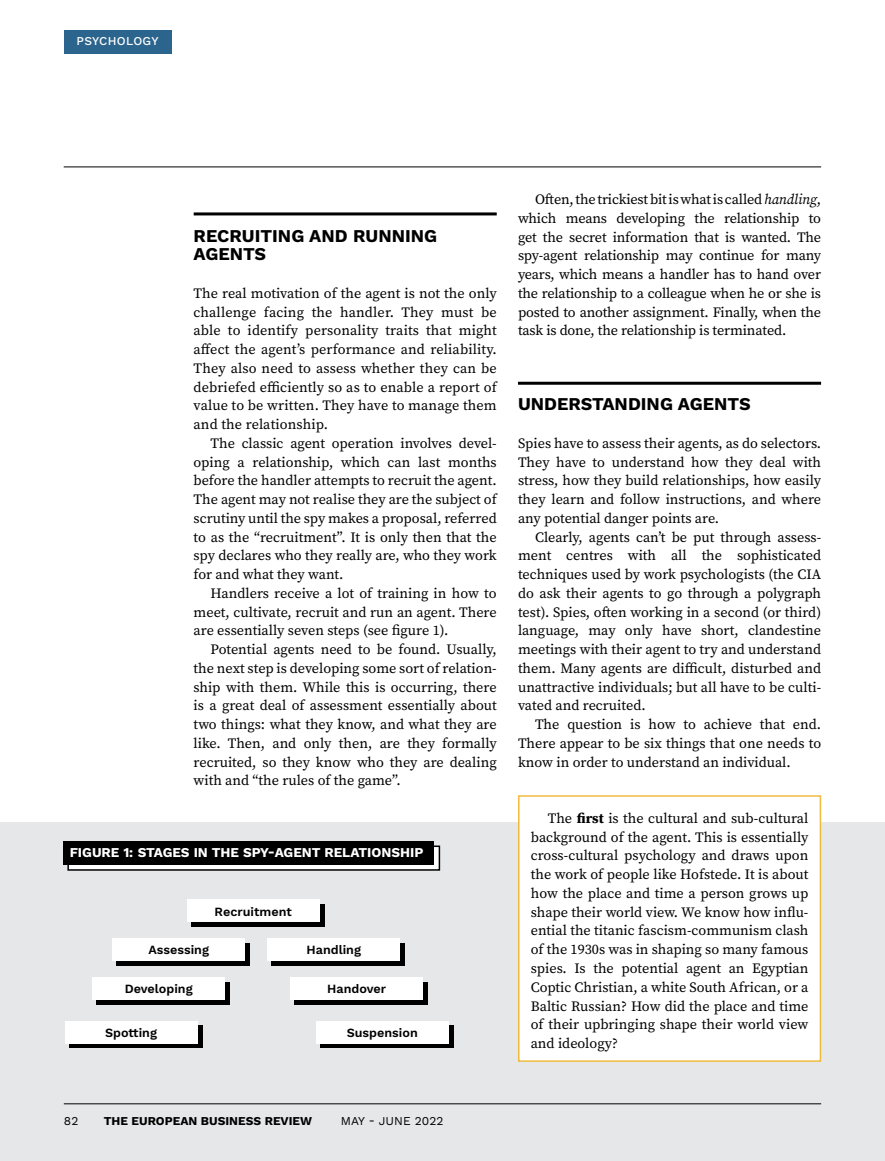
<style>
.page{position:relative;width:885px;height:1161px;background:#fff}
.page>*{position:absolute;margin:0;border:0;box-sizing:border-box;transform-origin:0 0}
.t1{font:700 18px/18.8px "Work Sans";color:#000}
.t2{font:14.25px/18.8px "Source Serif Pro";color:#000;text-align:justify}
.t3{font:700 13.5px "Work Sans";color:#fff}
.t4{font:600 12.6px "Work Sans";color:#000}
.t5{font:700 12px "Work Sans";color:#000}
.t6{font:12px "Work Sans";color:#000}
.t7{font:500 12px "Work Sans";letter-spacing:.025em;color:#fff}
.s1{font-style:italic}
.s2{font-weight:700}
</style>
<div class="page">
<div style="left:0;top:823px;width:884px;height:338px;background:#e6e7e8"></div>
<hr style="left:64px;top:1103px;width:757px;height:1px;background:#000">
<hr style="left:64px;top:166px;width:757px;height:1px;background:#000">
<hr style="left:194px;top:212px;width:302px;height:3px;background:#000">
<div style="left:518px;top:795px;width:303px;height:267px;background:#fff;border:2px solid #f0ba3f"></div>
<hr style="left:518px;top:382px;width:303px;height:3px;background:#000">
<svg style="left:70px;top:848px;width:367px;height:20px;background:#bfbfbf"></svg>
<div style="left:67px;top:845px;width:373px;height:26px;border:2px solid #000"></div>
<div style="left:63px;top:841px;width:370px;height:23px;background:#000"></div>
<div style="left:191px;top:904px;width:133px;height:22px;background:#000"></div>
<div style="left:117px;top:943px;width:133px;height:22px;background:linear-gradient(to right,#000,#000)"></div>
<div style="left:96px;top:982px;width:134px;height:22px;background:linear-gradient(to right,#000,#000)"></div>
<svg style="left:69px;top:1026px;width:133px;height:22px"></svg>
<div style="left:271px;top:943px;width:134px;height:22px;background:linear-gradient(to right,#000,#000)"></div>
<div style="left:294px;top:982px;width:133px;height:22px;background:linear-gradient(to right,#000,#000)"></div>
<div style="left:320px;top:1026px;width:133px;height:22px;background:linear-gradient(to right,#000,#000)"></div>
<div style="left:187px;top:900px;width:133px;height:22px;background:#fff"></div>
<div style="left:112px;top:938px;width:133px;height:22px;background:#fff"></div>
<div style="left:92px;top:977px;width:133px;height:22px;background:#fff"></div>
<div style="left:65px;top:1021px;width:132px;height:22px;background:#fff"></div>
<div style="left:267px;top:938px;width:133px;height:22px;background:#fff"></div>
<div style="left:290px;top:977px;width:133px;height:22px;background:#fff"></div>
<div style="left:316px;top:1021px;width:133px;height:22px;background:#fff"></div>
<div style="left:64px;top:30px;width:108px;height:24px;background:#2b648d"></div>
<p class="t7" style="left:76px;top:34px;width:84px">PSYCHOLOGY</p>
<p class="t1" style="left:193px;top:227px;width:245px">RECRUITING AND RUNNING<br>AGENTS</p>
<p class="t2" style="left:193px;top:284px;width:304px">The real motivation of the agent is not the only challenge facing the handler. They must be able to identify personality traits that might affect the agent’s performance and reliability.<br>They also need to assess whether they can be debriefed efficiently so as to enable a report of value to be written. They have to manage them and the relationship.</p>
<p class="t2" style="left:193px;top:434px;width:304px;text-indent:17px">The classic agent operation involves devel&shy;oping a relationship, which can last months before the handler attempts to recruit the agent.<br>The agent may not realise they are the subject of scrutiny until the spy makes a proposal, referred to as the “recruitment”. It is only then that the spy declares who they really are, who they work for and what they want.</p>
<p class="t2" style="left:193px;top:584px;width:304px;text-indent:17px">Handlers receive a lot of training in how to meet, cultivate, recruit and run an agent. There are essentially seven steps (see figure 1).</p>
<p class="t2" style="left:193px;top:640px;width:304px;text-indent:17px">Potential agents need to be found. Usually, the next step is developing some sort of relation&shy;ship with them. While this is occurring, there is a great deal of assessment essentially about two things: what they know, and what they are like. Then, and only then, are they formally recruited, so they know who they are dealing with and “the rules of the game”.</p>
<p class="t3" style="left:70px;top:845px;width:355px">FIGURE 1: STAGES IN THE SPY-AGENT RELATIONSHIP</p>
<p class="t4" style="left:214px;top:904px;width:79px">Recruitment</p>
<p class="t4" style="left:148px;top:942px;width:62px">Assessing</p>
<p class="t4" style="left:125px;top:981px;width:70px">Developing</p>
<p class="t4" style="left:105px;top:1025px;width:53px">Spotting</p>
<p class="t4" style="left:306px;top:942px;width:56px">Handling</p>
<p class="t4" style="left:327px;top:981px;width:60px">Handover</p>
<p class="t4" style="left:347px;top:1025px;width:72px">Suspension</p>
<p class="t2" style="left:518px;top:190px;width:304px;text-indent:17px">Often, the trickiest bit is what is called <span class="s1">handling</span>, which means developing the relationship to get the secret information that is wanted. The spy-agent relationship may continue for many years, which means a handler has to hand over the relationship to a colleague when he or she is posted to another assignment. Finally, when the task is done, the relationship is terminated.</p>
<p class="t1" style="left:518px;top:396px;width:234px">UNDERSTANDING AGENTS</p>
<p class="t2" style="left:518px;top:434px;width:304px">Spies have to assess their agents, as do selectors.<br>They have to understand how they deal with stress, how they build relationships, how easily they learn and follow instructions, and where any potential danger points are.</p>
<p class="t2" style="left:518px;top:527px;width:304px;text-indent:17px">Clearly, agents can’t be put through assess&shy;ment centres with all the sophisticated techniques used by work psychologists (the CIA do ask their agents to go through a polygraph test). Spies, often working in a second (or third) language, may only have short, clandestine meetings with their agent to try and understand them. Many agents are difficult, disturbed and unattractive individuals; but all have to be culti&shy;vated and recruited.</p>
<p class="t2" style="left:518px;top:715px;width:304px;text-indent:17px">The question is how to achieve that end.<br>There appear to be six things that one needs to know in order to understand an individual.</p>
<p class="t2" style="left:530px;top:809px;width:279px;text-indent:17px">The <span class="s2">first</span> is the cultural and sub-cultural background of the agent. This is essentially cross-cultural psychology and draws upon the work of people like Hofstede. It is about how the place and time a person grows up shape their world view. We know how influ&shy;ential the titanic fascism-communism clash of the 1930s was in shaping so many famous spies. Is the potential agent an Egyptian Coptic Christian, a white South African, or a Baltic Russian? How did the place and time of their upbringing shape their world view and ideology?</p>
<p class="t6" style="left:64px;top:1113px;width:16px">82</p>
<p class="t5" style="left:104px;top:1114px;width:210px">THE EUROPEAN BUSINESS REVIEW</p>
<p class="t6" style="left:341px;top:1113px;width:104px">MAY - JUNE 2022</p>
</div>
